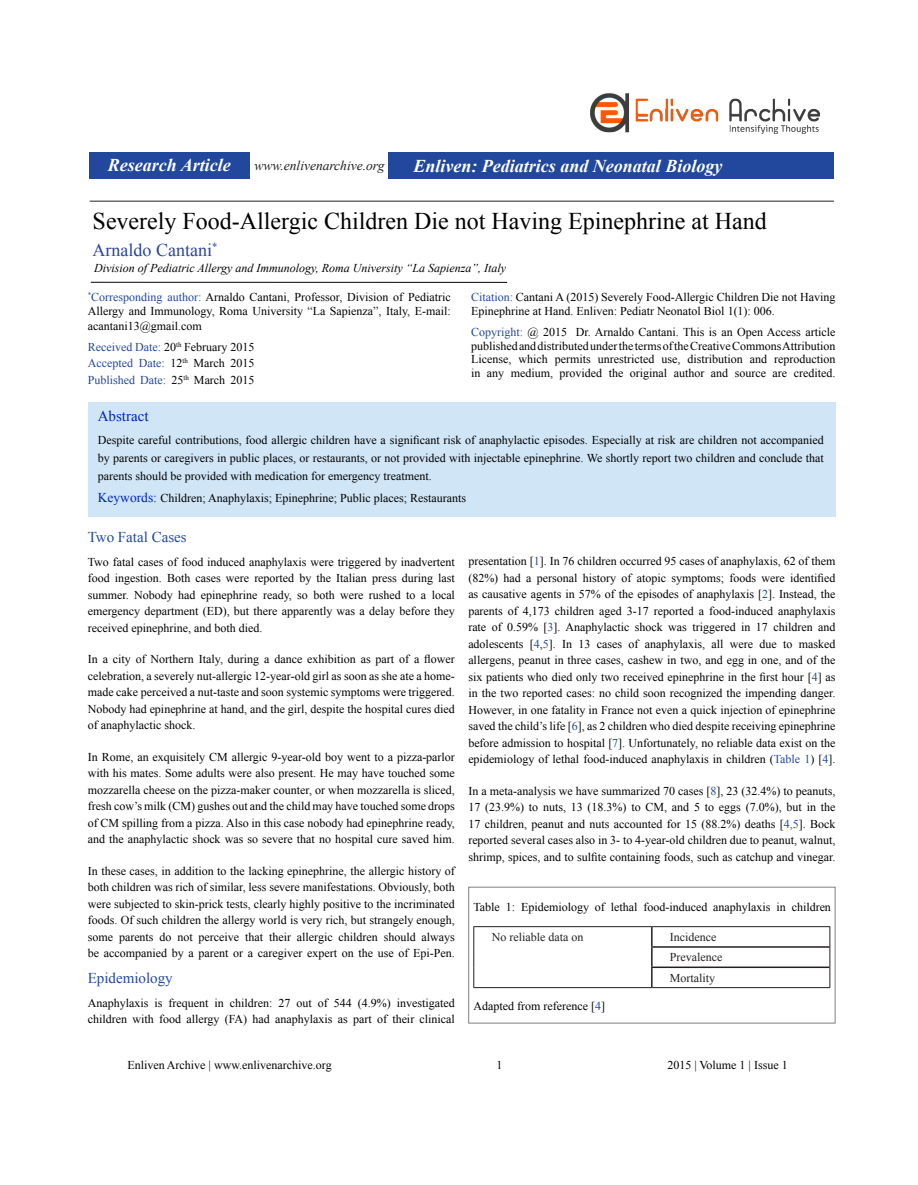
<style>
.page{position:relative;width:918px;height:1185px;background:#fff}
.page>*{position:absolute;margin:0;border:0;box-sizing:border-box;transform-origin:0 0}
.Paragraph_Style1{font:24px "Times New Roman";color:#000}
.Paragraph_Style1-2{font:italic 700 18px "Times New Roman";color:#fff}
.Paragraph_Style3{font:18px "Times New Roman";color:#2c459d}
.Paragraph_Style3-2{font:15px "Times New Roman";color:#22489e}
.Paragraph_Style10{font:15px "Times New Roman";color:#0026c0}
.t1{font:italic 13.5px "Times New Roman";color:#231f20}
.Paragraph_Style3-3{font:12px/16.5px "Times New Roman";color:#000;text-align:justify}
.Paragraph_Style10-2{font:12px/18px "Times New Roman";color:#000;text-align:justify}
.Paragraph_Style3-4{font:italic 12px "Times New Roman";color:#000}
.Paragraph_Style5{font:12px "Times New Roman";color:#000}
.Paragraph_Style3-5{font:12px "Times New Roman";color:#22489e}
.Paragraph_Style14{font:12px "Times New Roman";color:#231f20}
.s1{color:#22489e}
.s2{color:#000}
.s3{font-size:13.5px;color:#0026c0}
</style>
<div class="page">
<hr style="left:90px;top:201px;width:744px;height:1px;background:#231f20">
<hr style="left:91px;top:282px;width:416px;height:1px;background:#231f20">
<div style="left:90px;top:152px;width:744px;height:27px;background:#22489e"></div>
<div style="left:251px;top:150px;width:137px;height:33px;background:#fff"></div>
<div style="left:88px;top:403px;width:748px;height:114px;background:#d0e5f6"></div>
<div style="left:468px;top:887px;width:368px;height:136px;background:#fff;border:1px solid #808080"></div>
<hr style="left:473px;top:926px;width:179px;height:1px;background:#231f20">
<hr style="left:652px;top:926px;width:178px;height:1px;background:#231f20">
<svg style="left:473px;top:927px;width:1px;height:60px"></svg>
<svg style="left:830px;top:927px;width:1px;height:60px"></svg>
<hr style="left:473px;top:987px;width:179px;height:1px;background:#231f20">
<hr style="left:652px;top:987px;width:178px;height:1px;background:#231f20">
<hr style="left:651px;top:946px;width:179px;height:2px;background:#231f20">
<hr style="left:651px;top:967px;width:179px;height:1px;background:#231f20">
<svg style="left:651px;top:927px;width:2px;height:60px"></svg>
<img style="left:590px;top:93px;width:231px;height:41px">
<p class="Paragraph_Style1-2" style="left:108px;top:153px;width:124px">Research Article</p>
<p class="Paragraph_Style1-2" style="left:413px;top:153px;width:311px">Enliven: Pediatrics and Neonatal Biology</p>
<p class="t1" style="left:254px;top:157px;width:131px">www.enlivenarchive.org</p>
<p class="Paragraph_Style1" style="left:93px;top:204px;width:676px">Severely Food-Allergic Children Die not Having Epinephrine at Hand</p>
<p class="Paragraph_Style3" style="left:93px;top:237px;width:126px">Arnaldo Cantani<sup>*</sup></p>
<p class="Paragraph_Style3-4" style="left:94px;top:260px;width:413px">Division of Pediatric Allergy and Immunology, Roma University “La Sapienza”, Italy</p>
<p class="Paragraph_Style3-3" style="left:88px;top:289px;width:364px;line-height:14.4px"><sup>*</sup><span class="s1">Corresponding author:</span> Arnaldo Cantani, Professor, Division of Pediatric Allergy and Immunology, Roma University “La Sapienza”, Italy, E-mail: acantani13@gmail.com</p>
<p class="Paragraph_Style3-3" style="left:471px;top:289px;width:366px;line-height:14.4px"><span class="s1">Citation:</span> Cantani A (2015) Severely Food-Allergic Children Die not Having<br>Epinephrine at Hand. Enliven: Pediatr Neonatol Biol 1(1): 006.</p>
<p class="Paragraph_Style3-3" style="left:471px;top:325px;width:366px;line-height:13.5px"><span class="s1">Copyright:</span> @ 2015 Dr. Arnaldo Cantani. This is an Open Access article published and distributed under the terms of the Creative Commons Attribution License, which permits unrestricted use, distribution and reproduction in any medium, provided the original author and source are credited.</p>
<p class="Paragraph_Style3-3" style="left:88px;top:338px;width:168px"><span class="s1">Received Date:</span> 20<sup>th</sup> February 2015</p>
<p class="Paragraph_Style3-5" style="left:88px;top:355px;width:168px">Accepted Date: <span class="s2">12</span><sup>th</sup> <span class="s2">March 2015</span></p>
<p class="Paragraph_Style3-5" style="left:88px;top:371px;width:168px">Published Date: <span class="s2">25</span><sup>th</sup> <span class="s2">March 2015</span></p>
<p class="Paragraph_Style10" style="left:98px;top:406px;width:52px">Abstract</p>
<p class="Paragraph_Style10-2" style="left:98px;top:430px;width:728px">Despite careful contributions, food allergic children have a significant risk of anaphylactic episodes. Especially at risk are children not accompanied by parents or caregivers in public places, or restaurants, or not provided with injectable epinephrine. We shortly report two children and conclude that parents should be provided with medication for emergency treatment.</p>
<p class="Paragraph_Style10-2" style="left:98px;top:489px;width:370px"><span class="s3">Keywords:</span> Children; Anaphylaxis; Epinephrine; Public places; Restaurants</p>
<p class="Paragraph_Style3-2" style="left:88px;top:526px;width:100px">Two Fatal Cases</p>
<p class="Paragraph_Style3-3" style="left:88px;top:553px;width:369px">Two fatal cases of food induced anaphylaxis were triggered by inadvertent food ingestion. Both cases were reported by the Italian press during last summer. Nobody had epinephrine ready, so both were rushed to a local emergency department (ED), but there apparently was a delay before they received epinephrine, and both died.</p>
<p class="Paragraph_Style3-3" style="left:88px;top:651px;width:369px">In a city of Northern Italy, during a dance exhibition as part of a flower celebration, a severely nut-allergic 12-year-old girl as soon as she ate a home&shy;made cake perceived a nut-taste and soon systemic symptoms were triggered.<br>Nobody had epinephrine at hand, and the girl, despite the hospital cures died of anaphylactic shock.</p>
<p class="Paragraph_Style3-3" style="left:88px;top:748px;width:369px">In Rome, an exquisitely CM allergic 9-year-old boy went to a pizza-parlor with his mates. Some adults were also present. He may have touched some mozzarella cheese on the pizza-maker counter, or when mozzarella is sliced, fresh cow’s milk (CM) gushes out and the child may have touched some drops of CM spilling from a pizza. Also in this case nobody had epinephrine ready, and the anaphylactic shock was so severe that no hospital cure saved him.</p>
<p class="Paragraph_Style3-3" style="left:88px;top:862px;width:369px">In these cases, in addition to the lacking epinephrine, the allergic history of both children was rich of similar, less severe manifestations. Obviously, both were subjected to skin-prick tests, clearly highly positive to the incriminated foods. Of such children the allergy world is very rich, but strangely enough, some parents do not perceive that their allergic children should always be accompanied by a parent or a caregiver expert on the use of Epi-Pen.</p>
<p class="Paragraph_Style3-2" style="left:88px;top:967px;width:87px">Epidemiology</p>
<p class="Paragraph_Style3-3" style="left:88px;top:994px;width:369px">Anaphylaxis is frequent in children: 27 out of 544 (4.9%) investigated children with food allergy (FA) had anaphylaxis as part of their clinical</p>
<p class="Paragraph_Style3-3" style="left:468px;top:553px;width:369px">presentation [<span class="s1">1</span>]. In 76 children occurred 95 cases of anaphylaxis, 62 of them (82%) had a personal history of atopic symptoms; foods were identified as causative agents in 57% of the episodes of anaphylaxis [<span class="s1">2</span>]. Instead, the parents of 4,173 children aged 3-17 reported a food-induced anaphylaxis rate of 0.59% [<span class="s1">3</span>]. Anaphylactic shock was triggered in 17 children and adolescents [<span class="s1">4</span>,<span class="s1">5</span>]. In 13 cases of anaphylaxis, all were due to masked allergens, peanut in three cases, cashew in two, and egg in one, and of the six patients who died only two received epinephrine in the first hour [<span class="s1">4</span>] as in the two reported cases: no child soon recognized the impending danger.<br>However, in one fatality in France not even a quick injection of epinephrine saved the child’s life [<span class="s1">6</span>], as 2 children who died despite receiving epinephrine before admission to hospital [<span class="s1">7</span>]. Unfortunately, no reliable data exist on the epidemiology of lethal food-induced anaphylaxis in children (<span class="s1">Table 1</span>) [<span class="s1">4</span>].</p>
<p class="Paragraph_Style3-3" style="left:468px;top:782px;width:369px">In a meta-analysis we have summarized 70 cases [<span class="s1">8</span>], 23 (32.4%) to peanuts, 17 (23.9%) to nuts, 13 (18.3%) to CM, and 5 to eggs (7.0%), but in the 17 children, peanut and nuts accounted for 15 (88.2%) deaths [<span class="s1">4,5</span>]. Bock reported several cases also in 3- to 4-year-old children due to peanut, walnut, shrimp, spices, and to sulfite containing foods, such as catchup and vinegar.</p>
<p class="Paragraph_Style3-3" style="left:473px;top:898px;width:359px">Table 1: Epidemiology of lethal food-induced anaphylaxis in children</p>
<p class="Paragraph_Style14" style="left:492px;top:929px;width:93px">No reliable data on</p>
<p class="Paragraph_Style14" style="left:670px;top:929px;width:48px">Incidence</p>
<p class="Paragraph_Style14" style="left:670px;top:949px;width:54px">Prevalence</p>
<p class="Paragraph_Style14" style="left:670px;top:969px;width:47px">Mortality</p>
<p class="Paragraph_Style3-3" style="left:473px;top:997px;width:133px">Adapted from reference [<span class="s1">4</span>]</p>
<p class="Paragraph_Style5" style="left:127px;top:1057px;width:206px">Enliven Archive | www.enlivenarchive.org</p>
<p class="Paragraph_Style5" style="left:496px;top:1057px;width:7px">1</p>
<p class="Paragraph_Style5" style="left:667px;top:1057px;width:122px">2015 | Volume 1 | Issue 1</p>
</div>
